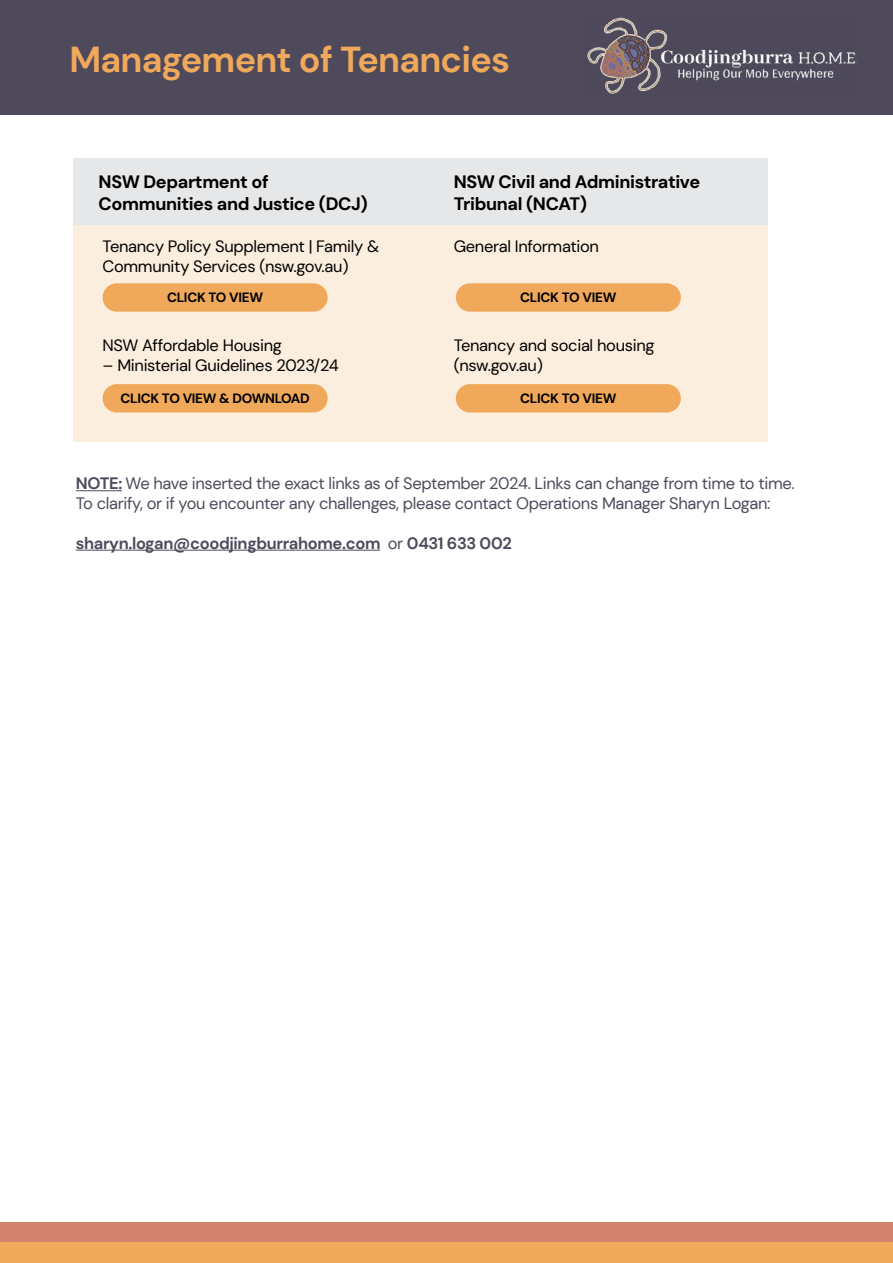
<style>
.page{position:relative;width:893px;height:1263px;background:#fff}
.page>*{position:absolute;margin:0;border:0;box-sizing:border-box;transform-origin:0 0}
.t1{font:700 36px "DM Sans";letter-spacing:-.02em;color:#f0a85b}
.t2{font:700 18px/21.6px "DM Sans 18 pt";letter-spacing:-.02em;color:#000}
.t3{font:16.5px/19.8px "DM Sans 18 pt";letter-spacing:-.02em;color:#000}
.t4{font:16.5px/19.8px "DM Sans";letter-spacing:-.02em;color:#4e4a5b}
.t5{font:700 16.5px "DM Sans";letter-spacing:-.02em;color:#4e4a5b}
.t6{font:700 13.5px "DM Sans 18 pt";letter-spacing:-.02em;color:#000}
.s1{font-weight:700}
.s2{font-weight:400}
</style>
<div class="page">
<div style="left:0;top:1223px;width:893px;height:20px;background:#d3846e"></div>
<div style="left:0;top:0;width:893px;height:115px;background:#4e4a5b"></div>
<div style="left:0;top:1242px;width:893px;height:21px;background:#f0a85b"></div>
<img style="left:587px;top:17px;width:270px;height:77px">
<div style="left:74px;top:158px;width:694px;height:67px;background:#e6e7e8"></div>
<div style="left:74px;top:225px;width:694px;height:217px;background:#fceede"></div>
<div style="left:456px;top:283px;width:225px;height:29px;background:#f0a85b;border-radius:14px"></div>
<div style="left:456px;top:384px;width:225px;height:28px;background:#f0a85b;border-radius:14px"></div>
<div style="left:103px;top:283px;width:225px;height:29px;background:#f0a85b;border-radius:14px"></div>
<div style="left:103px;top:384px;width:225px;height:28px;background:#f0a85b;border-radius:14px"></div>
<hr style="left:76px;top:490px;width:46px;height:1px;background:#4e4a5b">
<hr style="left:76px;top:550px;width:304px;height:1px;background:#4e4a5b">
<h1 class="t1" style="left:69px;top:37px;width:442px">Management of Tenancies</h1>
<p class="t2" style="left:99px;top:171px;width:271px">NSW Department of<br>Communities and Justice (DCJ)</p>
<p class="t2" style="left:454px;top:171px;width:248px">NSW Civil and Administrative<br>Tribunal (NCAT)</p>
<p class="t3" style="left:454px;top:236px;width:147px">General Information</p>
<p class="t3" style="left:103px;top:236px;width:278px">Tenancy Policy Supplement | Family &amp;<br>Community Services (nsw.gov.au)</p>
<p class="t6" style="left:167px;top:289px;width:98px">CLICK TO VIEW</p>
<p class="t6" style="left:520px;top:289px;width:98px">CLICK TO VIEW</p>
<p class="t3" style="left:103px;top:335px;width:181px">NSW Affordable Housing</p>
<p class="t3" style="left:103px;top:355px;width:238px">– Ministerial Guidelines 2023/24</p>
<p class="t3" style="left:454px;top:335px;width:202px">Tenancy and social housing (nsw.gov.au)</p>
<p class="t6" style="left:120px;top:390px;width:191px">CLICK TO VIEW &amp; DOWNLOAD</p>
<p class="t6" style="left:520px;top:390px;width:98px">CLICK TO VIEW</p>
<p class="t4" style="left:76px;top:473px;width:720px"><span class="s1">NOTE:</span> We have inserted the exact links as of September 2024. Links can change from time to time.<br>To clarify, or if you encounter any challenges, please contact Operations Manager Sharyn Logan:</p>
<p class="t5" style="left:76px;top:532px;width:437px">sharyn.logan@coodjingburrahome.com <span class="s2">or</span> 0431 633 002</p>
</div>
